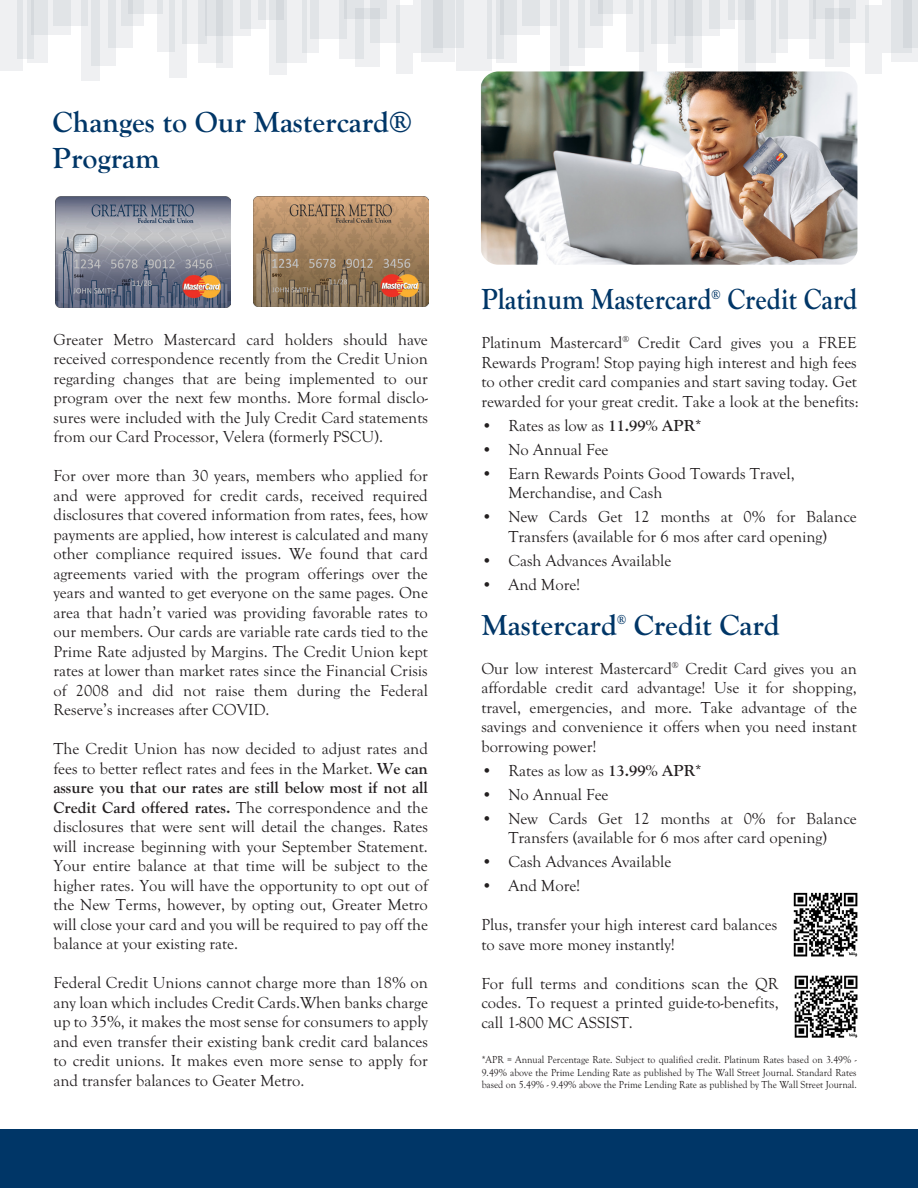
<style>
.page{position:relative;width:918px;height:1188px;background:#fff}
.page>*{position:absolute;margin:0;border:0;box-sizing:border-box;transform-origin:0 0}
.t1{font:700 30px/36px "Goudy Old Sty";color:#003667}
.t2{font:700 30px "Goudy Old Sty";color:#003667;scale:.89 1}
.t3{font:16.5px/19.5px "Goudy Old Sty";color:#231f20;text-align:justify}
.t4{font:700 13.5px "Goudy Old Sty";color:#003667;scale:.89 1}
.t5{font:10.5px/12.6px "Goudy Old Sty";color:#231f20;text-align:justify;scale:.94 1}
.s1{font-weight:700}
</style>
<div class="page">
<div style="left:0;top:1130px;width:918px;height:58px;background:#003667"></div>
<div style="left:421px;top:0;width:34px;height:62px;background:linear-gradient(to right,#ebedef,#eff0f2)"></div>
<div style="left:413px;top:0;width:30px;height:52px;background:linear-gradient(to right,#ecedef,#dcdfe3)"></div>
<div style="left:396px;top:5px;width:17px;height:69px;background:#eff0f2"></div>
<div style="left:370px;top:0;width:30px;height:43px;background:linear-gradient(to bottom,#ecedef,#ecedf0)"></div>
<svg style="left:364px;top:0;width:23px;height:19px"></svg>
<div style="left:356px;top:8px;width:24px;height:59px;background:linear-gradient(to bottom,#dbdfe2,#f4f4f6)"></div>
<div style="left:340px;top:0;width:24px;height:59px;background:linear-gradient(to right,#f4f4f6,#dde1e4)"></div>
<svg style="left:319px;top:0;width:28px;height:39px"></svg>
<div style="left:302px;top:0;width:17px;height:53px;background:linear-gradient(to bottom,#e0e3e6,#edeef0)"></div>
<div style="left:276px;top:0;width:31px;height:62px;background:linear-gradient(to bottom,#ebedef,#edeff1)"></div>
<div style="left:259px;top:0;width:25px;height:19px;background:#eff0f2"></div>
<div style="left:241px;top:0;width:25px;height:28px;background:linear-gradient(to bottom,#e7e9eb,#eeeff2)"></div>
<div style="left:206px;top:0;width:45px;height:36px;background:linear-gradient(to bottom,#e3e6e9,#eaecee)"></div>
<div style="left:216px;top:0;width:16px;height:68px;background:linear-gradient(to bottom,#dde1e4,#f1f2f4)"></div>
<div style="left:199px;top:0;width:24px;height:62px;background:linear-gradient(to right,#f3f4f6,#dadee2)"></div>
<div style="left:182px;top:0;width:24px;height:43px;background:linear-gradient(to bottom,#e9ebed,#e9ebed)"></div>
<div style="left:170px;top:0;width:17px;height:77px;background:linear-gradient(to bottom,#e8eaec,#f0f1f3)"></div>
<div style="left:157px;top:0;width:18px;height:52px;background:linear-gradient(to bottom,#e8eaed,#eaecee)"></div>
<svg style="left:144px;top:0;width:19px;height:14px"></svg>
<div style="left:109px;top:0;width:24px;height:48px;background:linear-gradient(to bottom,#e9ebee,#eeeff1)"></div>
<div style="left:121px;top:0;width:23px;height:26px;background:linear-gradient(to bottom,#dcdfe3,#eaecee)"></div>
<div style="left:91px;top:0;width:24px;height:66px;background:linear-gradient(to bottom,#e6e8eb,#edeef0)"></div>
<div style="left:81px;top:0;width:18px;height:80px;background:linear-gradient(to bottom,#e2e5e8,#eeeff1)"></div>
<div style="left:54px;top:0;width:34px;height:26px;background:linear-gradient(to bottom,#e9ebed,#e9ebed)"></div>
<svg style="left:48px;top:0;width:22px;height:35px"></svg>
<div style="left:27px;top:0;width:21px;height:62px;background:linear-gradient(to bottom,#dde0e4,#f0f1f3)"></div>
<svg style="left:23px;top:0;width:11px;height:58px"></svg>
<div style="left:0;top:0;width:23px;height:70px;background:linear-gradient(to bottom,#ecedef,#eeeff1)"></div>
<div style="left:434px;top:0;width:30px;height:47px;background:#e1e4e7"></div>
<div style="left:269px;top:0;width:18px;height:75px;background:linear-gradient(to bottom,#dbdee2,#eef0f2)"></div>
<svg style="left:891px;top:47px;width:27px;height:15px"></svg>
<div style="left:882px;top:0;width:30px;height:52px;background:linear-gradient(to right,#eeeff1,#dde1e4)"></div>
<div style="left:866px;top:5px;width:16px;height:69px;background:#eff0f2"></div>
<div style="left:839px;top:0;width:30px;height:43px;background:linear-gradient(to bottom,#ecedf0,#eaecee)"></div>
<svg style="left:833px;top:0;width:23px;height:19px"></svg>
<svg style="left:825px;top:8px;width:24px;height:59px"></svg>
<div style="left:809px;top:0;width:24px;height:59px;background:linear-gradient(to right,#f4f4f6,#dde1e4)"></div>
<svg style="left:788px;top:0;width:28px;height:39px"></svg>
<div style="left:772px;top:0;width:16px;height:53px;background:linear-gradient(to bottom,#e3e5e8,#edeef1)"></div>
<div style="left:745px;top:0;width:31px;height:62px;background:linear-gradient(to bottom,#ebedef,#edeff1)"></div>
<div style="left:728px;top:0;width:25px;height:19px;background:#eff0f2"></div>
<div style="left:710px;top:0;width:25px;height:28px;background:linear-gradient(to bottom,#e7e9eb,#eeeff2)"></div>
<div style="left:675px;top:0;width:45px;height:36px;background:linear-gradient(to bottom,#e4e6e9,#ebedef)"></div>
<div style="left:685px;top:0;width:17px;height:68px;background:linear-gradient(to bottom,#dde1e4,#f1f2f4)"></div>
<div style="left:668px;top:0;width:24px;height:62px;background:linear-gradient(to right,#f3f4f6,#dadee2)"></div>
<div style="left:651px;top:0;width:25px;height:43px;background:linear-gradient(to bottom,#eaecee,#eaecee)"></div>
<svg style="left:639px;top:0;width:18px;height:71px"></svg>
<div style="left:626px;top:0;width:18px;height:52px;background:linear-gradient(to bottom,#e9ebed,#edeef0)"></div>
<svg style="left:613px;top:0;width:19px;height:14px"></svg>
<div style="left:578px;top:0;width:24px;height:48px;background:#eff0f2"></div>
<div style="left:591px;top:0;width:22px;height:26px;background:linear-gradient(to right,#dde0e4,#e9ebed)"></div>
<div style="left:560px;top:0;width:25px;height:66px;background:linear-gradient(to bottom,#e7e9ec,#eeeff1)"></div>
<div style="left:550px;top:0;width:19px;height:80px;background:#e8eaec"></div>
<div style="left:523px;top:0;width:34px;height:26px;background:linear-gradient(to bottom,#eaecee,#eaecee)"></div>
<svg style="left:517px;top:0;width:23px;height:35px"></svg>
<div style="left:496px;top:0;width:21px;height:62px;background:linear-gradient(to bottom,#dde0e4,#f0f1f3)"></div>
<svg style="left:492px;top:0;width:12px;height:58px"></svg>
<div style="left:456px;top:0;width:36px;height:70px;background:linear-gradient(to right,#ebedef,#eceef0)"></div>
<div style="left:903px;top:0;width:15px;height:47px;background:#d5d9dd"></div>
<div style="left:738px;top:0;width:18px;height:75px;background:linear-gradient(to bottom,#dbdfe2,#eeeff2)"></div>
<img style="left:56px;top:196px;width:175px;height:111px">
<img style="left:254px;top:196px;width:175px;height:111px">
<img style="left:793px;top:892px;width:65px;height:65px">
<img style="left:794px;top:975px;width:64px;height:63px">
<img style="left:481px;top:71px;width:376px;height:194px">
<h1 class="t1" style="left:53px;top:105px;width:361px">Changes to Our Mastercard®<br>Program</h1>
<p class="t3" style="left:53px;top:330px;width:376px">Greater Metro Mastercard card holders should have received correspondence recently from the Credit Union regarding changes that are being implemented to our program over the next few months. More formal disclo&shy;sures were included with the July Credit Card statements from our Card Processor, Velera (formerly PSCU).</p>
<p class="t3" style="left:53px;top:467px;width:376px">For over more than 30 years, members who applied for and were approved for credit cards, received required disclosures that covered information from rates, fees, how payments are applied, how interest is calculated and many other compliance required issues. We found that card agreements varied with the program offerings over the years and wanted to get everyone on the same pages. One area that hadn’t varied was providing favorable rates to our members. Our cards are variable rate cards tied to the Prime Rate adjusted by Margins. The Credit Union kept rates at lower than market rates since the Financial Crisis of 2008 and did not raise them during the Federal Reserve’s increases after COVID.</p>
<p class="t3" style="left:53px;top:740px;width:376px">The Credit Union has now decided to adjust rates and fees to better reflect rates and fees in the Market. <span class="s1">We can assure you that our rates are still below most if not all Credit Card offered rates.</span> The correspondence and the disclosures that were sent will detail the changes. Rates will increase beginning with your September Statement.<br>Your entire balance at that time will be subject to the higher rates. You will have the opportunity to opt out of the New Terms, however, by opting out, Greater Metro will close your card and you will be required to pay off the balance at your existing rate.</p>
<p class="t3" style="left:53px;top:974px;width:376px">Federal Credit Unions cannot charge more than 18% on any loan which includes Credit Cards.When banks charge up to 35%, it makes the most sense for consumers to apply and even transfer their existing bank credit card balances to credit unions. It makes even more sense to apply for and transfer balances to Geater Metro.</p>
<h1 class="t2" style="left:481px;top:282px;width:260px">Platinum Mastercard</h1>
<p class="t4" style="left:712px;top:287px;width:12px">®</p>
<h1 class="t2" style="left:727px;top:282px;width:148px">Credit Card</h1>
<p class="t3" style="left:481px;top:333px;width:379px">Platinum Mastercard<sup>®</sup> Credit Card gives you a FREE Rewards Program! Stop paying high interest and high fees to other credit card companies and start saving today. Get rewarded for your great credit. Take a look at the benefits:</p>
<p class="t3" style="left:481px;top:416px;width:222px">• Rates as low as <span class="s1">11.99% APR</span>*</p>
<p class="t3" style="left:481px;top:440px;width:129px">• No Annual Fee</p>
<p class="t3" style="left:508px;top:464px;width:288px;text-indent:-27px">• Earn Rewards Points Good Towards Travel,<br>Merchandise, and Cash</p>
<p class="t3" style="left:481px;top:507px;width:377px;text-align:center">• New Cards Get 12 months at 0% for Balance<br>Transfers (available for 6 mos after card opening)</p>
<p class="t3" style="left:481px;top:551px;width:191px">• Cash Advances Available</p>
<p class="t3" style="left:481px;top:575px;width:100px">• And More!</p>
<h1 class="t1" style="left:481px;top:607px;width:137px">Mastercard</h1>
<p class="t4" style="left:617px;top:612px;width:12px">®</p>
<h1 class="t1" style="left:634px;top:607px;width:148px">Credit Card</h1>
<p class="t3" style="left:481px;top:659px;width:377px">Our low interest Mastercard<sup>®</sup> Credit Card gives you an affordable credit card advantage! Use it for shopping, travel, emergencies, and more. Take advantage of the savings and convenience it offers when you need instant borrowing power!</p>
<p class="t3" style="left:481px;top:761px;width:222px">• Rates as low as <span class="s1">13.99% APR</span>*</p>
<p class="t3" style="left:481px;top:785px;width:129px">• No Annual Fee</p>
<p class="t3" style="left:481px;top:809px;width:377px;text-align:center">• New Cards Get 12 months at 0% for Balance<br>Transfers (available for 6 mos after card opening)</p>
<p class="t3" style="left:481px;top:852px;width:191px">• Cash Advances Available</p>
<p class="t3" style="left:481px;top:876px;width:100px">• And More!</p>
<p class="t3" style="left:481px;top:915px;width:297px">Plus, transfer your high interest card balances to save more money instantly!</p>
<p class="t3" style="left:481px;top:974px;width:299px">For full terms and conditions scan the QR codes. To request a printed guide-to-benefits, call 1-800 MC ASSIST.</p>
<p class="t5" style="left:482px;top:1053px;width:401px">*APR = Annual Percentage Rate. Subject to qualified credit. Platinum Rates based on 3.49% - 9.49% above the Prime Lending Rate as published by The Wall Street Journal. Standard Rates based on 5.49% - 9.49% above the Prime Lending Rate as published by The Wall Street Journal.</p>
</div>
